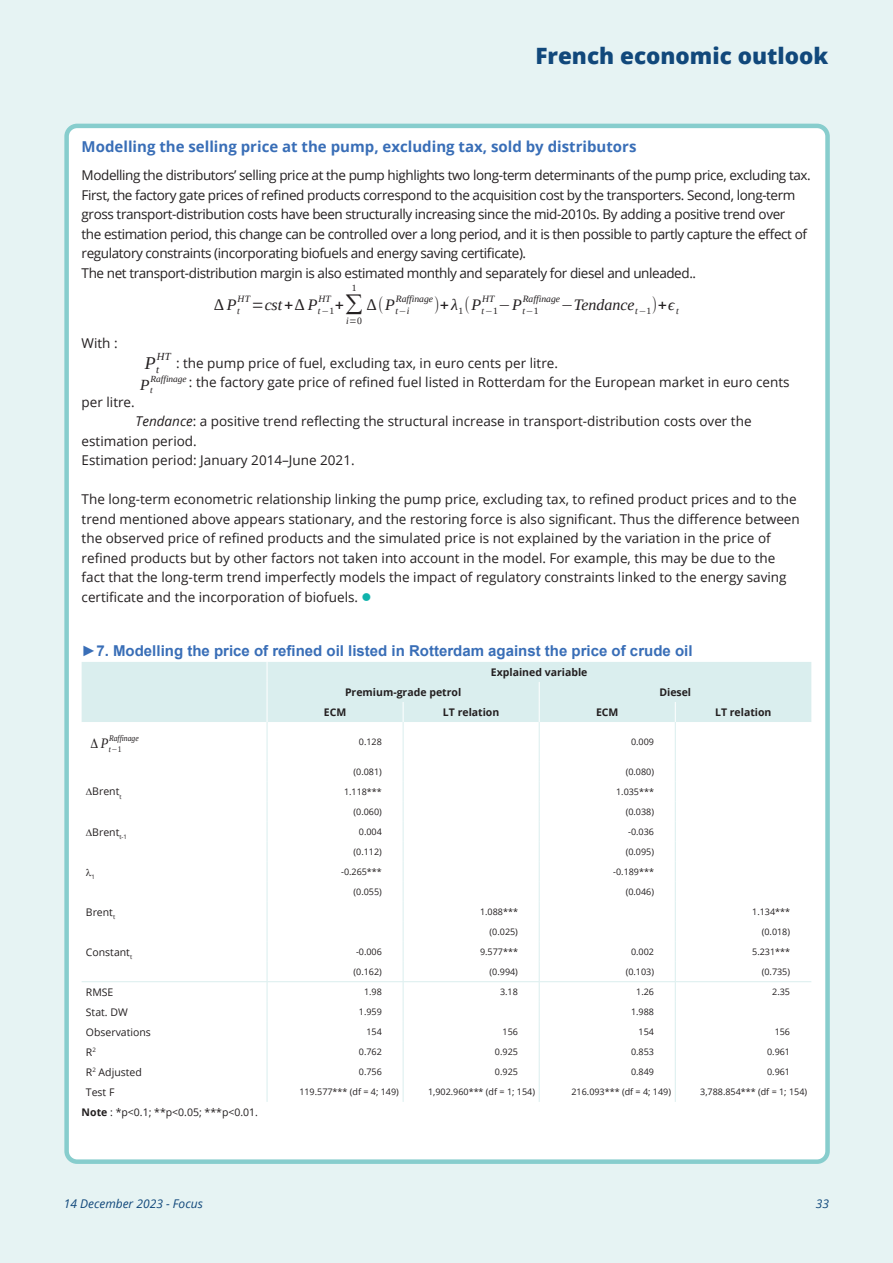
<style>
.page{position:relative;width:893px;height:1263px;background:#e6f3f3}
.page>*{position:absolute;margin:0;border:0;box-sizing:border-box;transform-origin:0 0}
.t1{font:800 22.5px "Open Sans";color:#11487b}
.t2{font:italic 17.85px "Liberation Serif";color:#231f20}
.t3{font:italic 16.05px "Liberation Serif";color:#231f20}
.t4{font:italic 15.45px "Liberation Serif";color:#231f20}
.t5{font:700 15px "Arial";color:#396eb7}
.t6{font:700 15px "Open Sans";color:#396eb7}
.t7{font:italic 14.4px "Liberation Serif";color:#231f20;scale:.88 1}
.t8{font:13.5px/19.5px "Open Sans";color:#231f20}
.t9{font:13.5px/19.5px "Open Sans";letter-spacing:-.03em;color:#231f20}
.t10{font:italic 12px "Open Sans";color:#11487b}
.t11{font:italic 10.8px "Liberation Serif";color:#231f20}
.t12{font:10.5px "Open Sans";color:#231f20}
.t13{font:700 10.5px "Open Sans";color:#231f20}
.t14{font:italic 9.6px "Liberation Serif";color:#231f20}
.t15{font:9.6px "Liberation Serif";color:#231f20}
.t16{font:9px "Open Sans";color:#231f20}
.t17{font:italic 8.7px "Liberation Serif";color:#231f20;scale:.88 1}
.t18{font:6.15px "Open Sans";color:#231f20}
.s1{font-style:normal}
.s2{font-style:italic}
.s3{color:#10b3ac}
.s4{font-weight:700}
</style>
<div class="page">
<div style="left:67px;top:126px;width:760px;height:1036px;background:#fff;border-radius:11px"></div>
<svg style="left:266px;top:722px;width:409px;height:380px"></svg>
<hr style="left:82px;top:981px;width:185px;height:1px;background:#daeeee">
<hr style="left:267px;top:981px;width:136px;height:1px;background:#daeeee">
<hr style="left:403px;top:981px;width:136px;height:1px;background:#daeeee">
<hr style="left:539px;top:981px;width:136px;height:1px;background:#daeeee">
<hr style="left:675px;top:981px;width:136px;height:1px;background:#daeeee">
<hr style="left:403px;top:722px;width:1px;height:39px;background:#daeeee">
<svg style="left:403px;top:761px;width:1px;height:341px"></svg>
<hr style="left:539px;top:722px;width:1px;height:39px;background:#daeeee">
<hr style="left:675px;top:722px;width:1px;height:39px;background:#daeeee">
<svg style="left:539px;top:761px;width:1px;height:341px"></svg>
<svg style="left:675px;top:761px;width:1px;height:341px"></svg>
<div style="left:82px;top:662px;width:729px;height:60px;background:#daeeee"></div>
<hr style="left:267px;top:722px;width:1px;height:39px;background:#daeeee">
<svg style="left:267px;top:761px;width:1px;height:341px"></svg>
<div style="left:64px;top:124px;width:766px;height:1040px;border:4px solid #87cdcd;border-radius:11px"></div>
<h1 class="t1" style="left:535px;top:39px;width:294px">French economic outlook</h1>
<p class="t6" style="left:82px;top:136px;width:556px">Modelling the selling price at the pump, excluding tax, sold by distributors</p>
<p class="t9" style="left:82px;top:165px;width:731px">Modelling the distributors’ selling price at the pump highlights two long-term determinants of the pump price, excluding tax.<br>First, the factory gate prices of refined products correspond to the acquisition cost by the transporters. Second, long-term gross transport-distribution costs have been structurally increasing since the mid-2010s. By adding a positive trend over<br>the estimation period, this change can be controlled over a long period, and it is then possible to partly capture the effect of regulatory constraints (incorporating biofuels and energy saving certificate).<br>The net transport-distribution margin is also estimated monthly and separately for diesel and unleaded..</p>
<p class="t3" style="left:214px;top:294px;width:27px">∆P<sub>t</sub></p>
<p class="t15" style="left:352px;top:282px;width:6px">1</p>
<p class="t14" style="left:396px;top:292px;width:39px">Raffinage</p>
<p class="t3" style="left:451px;top:294px;width:89px">λ<sub>1</sub> P<sub>t</sub>−<sub>1</sub>−P<sub>t</sub>−<sub>1</sub></p>
<p class="t14" style="left:482px;top:292px;width:14px">HT</p>
<p class="t14" style="left:523px;top:292px;width:39px">Raffinage</p>
<p class="t3" style="left:561px;top:294px;width:119px">−Tendance<sub>t</sub>−<sub>1</sub> ϵ<sub>t</sub></p>
<p class="t14" style="left:238px;top:292px;width:14px">HT</p>
<p class="t14" style="left:318px;top:292px;width:14px">HT</p>
<p class="t3" style="left:265px;top:294px;width:71px">cst ∆ P<sub>t</sub>−<sub>1</sub></p>
<p class="t3" style="left:367px;top:294px;width:44px">∆ P<sub>t</sub>−<sub>i</sub></p>
<p class="t8" style="left:82px;top:333px;width:38px">With :</p>
<p class="t14" style="left:346px;top:315px;width:17px">i <span class="s1">0</span></p>
<p class="t11" style="left:157px;top:349px;width:15px">HT</p>
<h2 class="t2" style="left:145px;top:351px;width:16px">P<sub>t</sub></h2>
<p class="t8" style="left:176px;top:353px;width:383px">: the pump price of fuel, excluding tax, in euro cents per litre.</p>
<p class="t8" style="left:151px;top:372px;width:640px"><sup>Raffinage</sup> : the factory gate price of refined fuel listed in Rotterdam for the European market in euro cents</p>
<p class="t4" style="left:140px;top:375px;width:14px">P<sub>t</sub></p>
<p class="t8" style="left:82px;top:392px;width:55px">per litre.</p>
<p class="t8" style="left:82px;top:411px;width:671px;text-indent:54px"><span class="s2">Tendance</span>: a positive trend reflecting the structural increase in transport-distribution costs over the estimation period.<br>Estimation period: January 2014–June 2021.</p>
<p class="t8" style="left:82px;top:489px;width:720px">The long-term econometric relationship linking the pump price, excluding tax, to refined product prices and to the trend mentioned above appears stationary, and the restoring force is also significant. Thus the difference between the observed price of refined products and the simulated price is not explained by the variation in the price of refined products but by other factors not taken into account in the model. For example, this may be due to the fact that the long-term trend imperfectly models the impact of regulatory constraints linked to the energy saving certificate and the incorporation of biofuels. <span class="s3">●</span></p>
<p class="t5" style="left:82px;top:640px;width:612px">►7. Modelling the price of refined oil listed in Rotterdam against the price of crude oil</p>
<p class="t13" style="left:491px;top:665px;width:98px">Explained variable</p>
<p class="t13" style="left:345px;top:685px;width:118px">Premium-grade petrol</p>
<p class="t13" style="left:659px;top:685px;width:33px">Diesel</p>
<p class="t13" style="left:324px;top:705px;width:24px">ECM</p>
<p class="t13" style="left:443px;top:705px;width:58px">LT relation</p>
<p class="t13" style="left:596px;top:705px;width:24px">ECM</p>
<p class="t13" style="left:715px;top:705px;width:58px">LT relation</p>
<p class="t7" style="left:91px;top:734px;width:37px">∆ P<sub>t</sub>−<sub>1</sub></p>
<p class="t17" style="left:109px;top:733px;width:35px">Raffinage</p>
<p class="t16" style="left:359px;top:736px;width:24px">0.128</p>
<p class="t16" style="left:631px;top:736px;width:24px">0.009</p>
<p class="t16" style="left:354px;top:765px;width:30px">(0.081)</p>
<p class="t16" style="left:626px;top:765px;width:30px">(0.080)</p>
<p class="t12" style="left:92px;top:784px;width:31px">Brent<sub>t</sub></p>
<p class="t16" style="left:344px;top:785px;width:39px">1.118***</p>
<p class="t16" style="left:616px;top:785px;width:39px">1.035***</p>
<p class="t16" style="left:354px;top:805px;width:30px">(0.060)</p>
<p class="t16" style="left:626px;top:805px;width:30px">(0.038)</p>
<p class="t12" style="left:92px;top:824px;width:36px">Brent<sub>t-1</sub></p>
<p class="t16" style="left:359px;top:825px;width:24px">0.004</p>
<p class="t16" style="left:628px;top:825px;width:27px">-0.036</p>
<p class="t16" style="left:354px;top:845px;width:30px">(0.112)</p>
<p class="t16" style="left:626px;top:845px;width:30px">(0.095)</p>
<p class="t18" style="left:86px;top:873px;width:11px">●1</p>
<p class="t16" style="left:341px;top:865px;width:42px">-0.265***</p>
<p class="t16" style="left:613px;top:865px;width:42px">-0.189***</p>
<p class="t16" style="left:354px;top:885px;width:30px">(0.055)</p>
<p class="t16" style="left:626px;top:885px;width:30px">(0.046)</p>
<p class="t12" style="left:86px;top:905px;width:31px">Brent<sub>t</sub></p>
<p class="t16" style="left:480px;top:906px;width:39px">1.088***</p>
<p class="t16" style="left:752px;top:906px;width:39px">1.134***</p>
<p class="t16" style="left:490px;top:926px;width:30px">(0.025)</p>
<p class="t16" style="left:762px;top:926px;width:30px">(0.018)</p>
<p class="t12" style="left:86px;top:945px;width:48px">Constant<sub>t</sub></p>
<p class="t16" style="left:356px;top:946px;width:27px">-0.006</p>
<p class="t16" style="left:480px;top:946px;width:39px">9.577***</p>
<p class="t16" style="left:631px;top:946px;width:24px">0.002</p>
<p class="t16" style="left:752px;top:946px;width:39px">5.231***</p>
<p class="t16" style="left:354px;top:966px;width:30px">(0.162)</p>
<p class="t16" style="left:490px;top:966px;width:30px">(0.994)</p>
<p class="t16" style="left:626px;top:966px;width:30px">(0.103)</p>
<p class="t16" style="left:762px;top:966px;width:30px">(0.735)</p>
<p class="t12" style="left:86px;top:985px;width:29px">RMSE</p>
<p class="t16" style="left:364px;top:986px;width:19px">1.98</p>
<p class="t16" style="left:500px;top:986px;width:19px">3.18</p>
<p class="t16" style="left:636px;top:986px;width:19px">1.26</p>
<p class="t16" style="left:772px;top:986px;width:19px">2.35</p>
<p class="t12" style="left:86px;top:1005px;width:43px">Stat. DW</p>
<p class="t16" style="left:359px;top:1006px;width:24px">1.959</p>
<p class="t16" style="left:631px;top:1006px;width:24px">1.988</p>
<p class="t12" style="left:86px;top:1025px;width:67px">Observations</p>
<p class="t16" style="left:366px;top:1026px;width:17px">154</p>
<p class="t16" style="left:502px;top:1026px;width:17px">156</p>
<p class="t16" style="left:639px;top:1026px;width:17px">154</p>
<p class="t16" style="left:775px;top:1026px;width:17px">156</p>
<p class="t12" style="left:86px;top:1045px;width:11px">R<sup>2</sup></p>
<p class="t16" style="left:359px;top:1046px;width:24px">0.762</p>
<p class="t16" style="left:495px;top:1046px;width:24px">0.925</p>
<p class="t16" style="left:631px;top:1046px;width:24px">0.853</p>
<p class="t16" style="left:767px;top:1046px;width:24px">0.961</p>
<p class="t12" style="left:86px;top:1065px;width:57px">R<sup>2</sup> Adjusted</p>
<p class="t16" style="left:359px;top:1066px;width:24px">0.756</p>
<p class="t16" style="left:495px;top:1066px;width:24px">0.925</p>
<p class="t16" style="left:631px;top:1066px;width:24px">0.849</p>
<p class="t16" style="left:767px;top:1066px;width:24px">0.961</p>
<p class="t12" style="left:86px;top:1085px;width:30px">Test F</p>
<p class="t16" style="left:299px;top:1086px;width:101px">119.577*** (df = 4; 149)</p>
<p class="t16" style="left:428px;top:1086px;width:108px">1,902.960*** (df = 1; 154)</p>
<p class="t16" style="left:571px;top:1086px;width:101px">216.093*** (df = 4; 149)</p>
<p class="t16" style="left:700px;top:1086px;width:108px">3,788.854*** (df = 1; 154)</p>
<p class="t12" style="left:82px;top:1105px;width:178px"><span class="s4">Note</span> : *p&lt;0.1; **p&lt;0.05; ***p&lt;0.01.</p>
<p class="t10" style="left:64px;top:1196px;width:141px">14 December 2023 - Focus</p>
<p class="t10" style="left:816px;top:1196px;width:15px">33</p>
</div>
